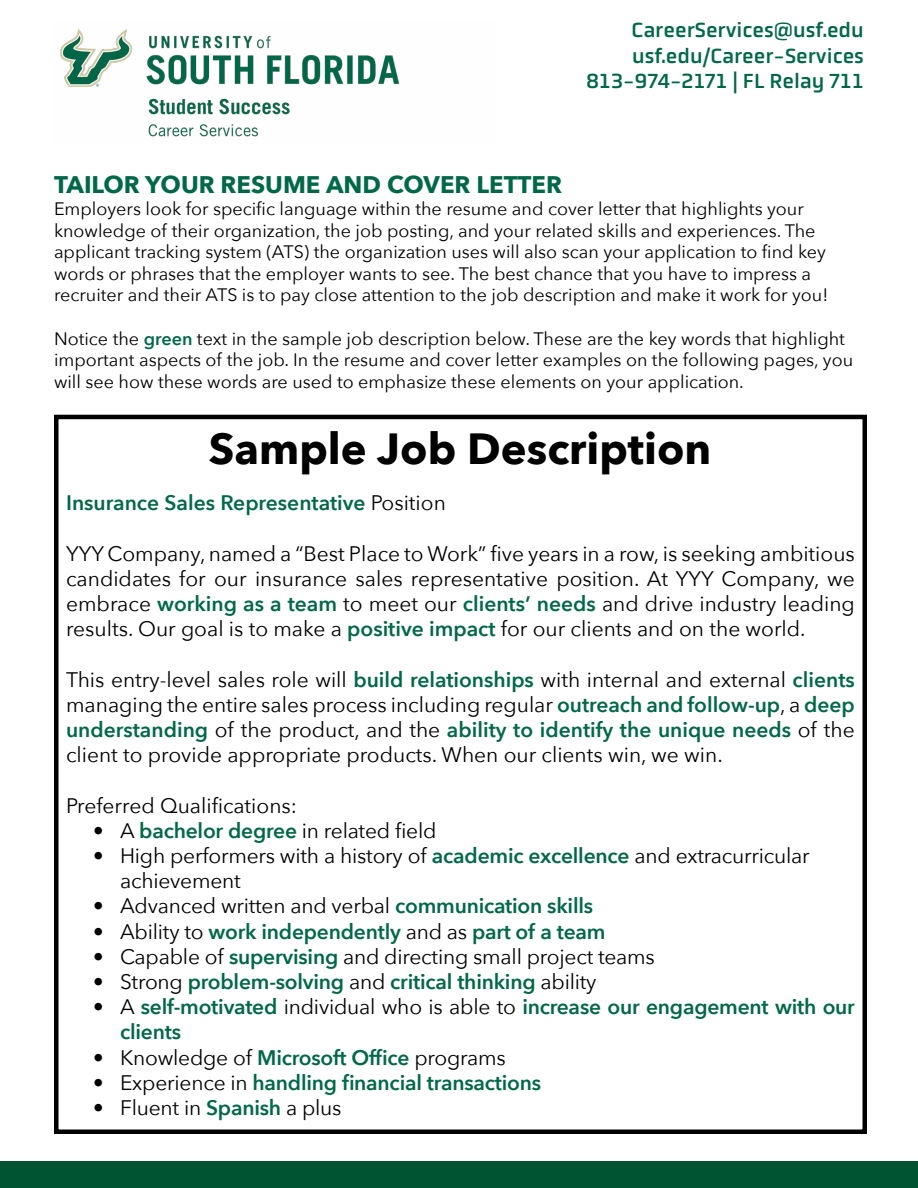
<style>
.page{position:relative;width:918px;height:1188px;background:#fff}
.page>*{position:absolute;margin:0;border:0;box-sizing:border-box;transform-origin:0 0}
.t1{font:700 43.5px "Avenir Next";color:#000}
.t2{font:700 24px "Avenir Next";color:#006848}
.t3{font:21px/25.2px "Avenir Next";letter-spacing:-.01em;color:#000;text-align:justify}
.t4{font:600 21px/25.2px "Avenir Next";letter-spacing:-.01em;color:#006848}
.t5{font:21px/25.2px "Obvia";color:#006848;text-align:right}
.t6{font:18px/21.6px "Avenir Next";color:#000}
.s1{font-weight:600;color:#006848}
.s2{font-weight:400;color:#000}
</style>
<div class="page">
<div style="left:54px;top:415px;width:813px;height:719px;border:4px solid #000"></div>
<img style="left:60px;top:29px;width:340px;height:108px">
<div style="left:0;top:1161px;width:918px;height:27px;background:#005432"></div>
<p class="t5" style="left:586px;top:18px;width:279px">CareerServices@usf.edu usf.edu/Career-Services<br>813-974-2171 | FL Relay 711</p>
<p class="t2" style="left:54px;top:164px;width:510px">TAILOR YOUR RESUME AND COVER LETTER</p>
<p class="t6" style="left:54px;top:197px;width:776px">Employers look for specific language within the resume and cover letter that highlights your knowledge of their organization, the job posting, and your related skills and experiences. The applicant tracking system (ATS) the organization uses will also scan your application to find key words or phrases that the employer wants to see. The best chance that you have to impress a recruiter and their ATS is to pay close attention to the job description and make it work for you!</p>
<p class="t6" style="left:54px;top:327px;width:801px">Notice the <span class="s1">green</span> text in the sample job description below. These are the key words that highlight important aspects of the job. In the resume and cover letter examples on the following pages, you will see how these words are used to emphasize these elements on your application.</p>
<h1 class="t1" style="left:209px;top:411px;width:504px">Sample Job Description</h1>
<p class="t4" style="left:66px;top:490px;width:381px">Insurance Sales Representative <span class="s2">Position</span></p>
<p class="t3" style="left:66px;top:540px;width:790px">YYY Company, named a “Best Place to Work” five years in a row, is seeking ambitious candidates for our insurance sales representative position. At YYY Company, we embrace <span class="s1">working as a team</span> to meet our <span class="s1">clients’ needs</span> and drive industry leading results. Our goal is to make a <span class="s1">positive impact</span> for our clients and on the world.</p>
<p class="t3" style="left:66px;top:666px;width:790px">This entry-level sales role will <span class="s1">build relationships</span> with internal and external <span class="s1">clients </span>managing the entire sales process including regular <span class="s1">outreach and follow-up</span>, a <span class="s1">deep understanding</span> of the product, and the <span class="s1">ability to identify the unique needs</span> of the client to provide appropriate products. When our clients win, we win.</p>
<p class="t3" style="left:66px;top:792px;width:233px">Preferred Qualifications:</p>
<p class="t3" style="left:93px;top:817px;width:345px">• A <span class="s1">bachelor degree</span> in related field</p>
<p class="t3" style="left:120px;top:842px;width:691px;text-indent:-27px">• High performers with a history of <span class="s1">academic excellence</span> and extracurricular achievement</p>
<p class="t3" style="left:93px;top:893px;width:502px">• Advanced written and verbal <span class="s1">communication skills</span></p>
<p class="t4" style="left:93px;top:918px;width:514px"><span class="s2">• Ability to</span> work independently <span class="s2">and as</span> part of a team</p>
<p class="t3" style="left:93px;top:943px;width:563px">• Capable of <span class="s1">supervising</span> and directing small project teams</p>
<p class="t4" style="left:93px;top:969px;width:505px"><span class="s2">• Strong</span> problem-solving <span class="s2">and</span> critical thinking <span class="s2">ability</span></p>
<p class="t4" style="left:120px;top:994px;width:736px;text-indent:-27px"><span class="s2">• A</span> self-motivated <span class="s2">individual who is able to</span> increase our engagement with our clients</p>
<p class="t3" style="left:93px;top:1044px;width:414px">• Knowledge of <span class="s1">Microsoft Office</span> programs</p>
<p class="t4" style="left:93px;top:1069px;width:450px"><span class="s2">• Experience in</span> handling financial transactions</p>
<p class="t3" style="left:93px;top:1094px;width:250px">• Fluent in <span class="s1">Spanish</span> a plus</p>
</div>
